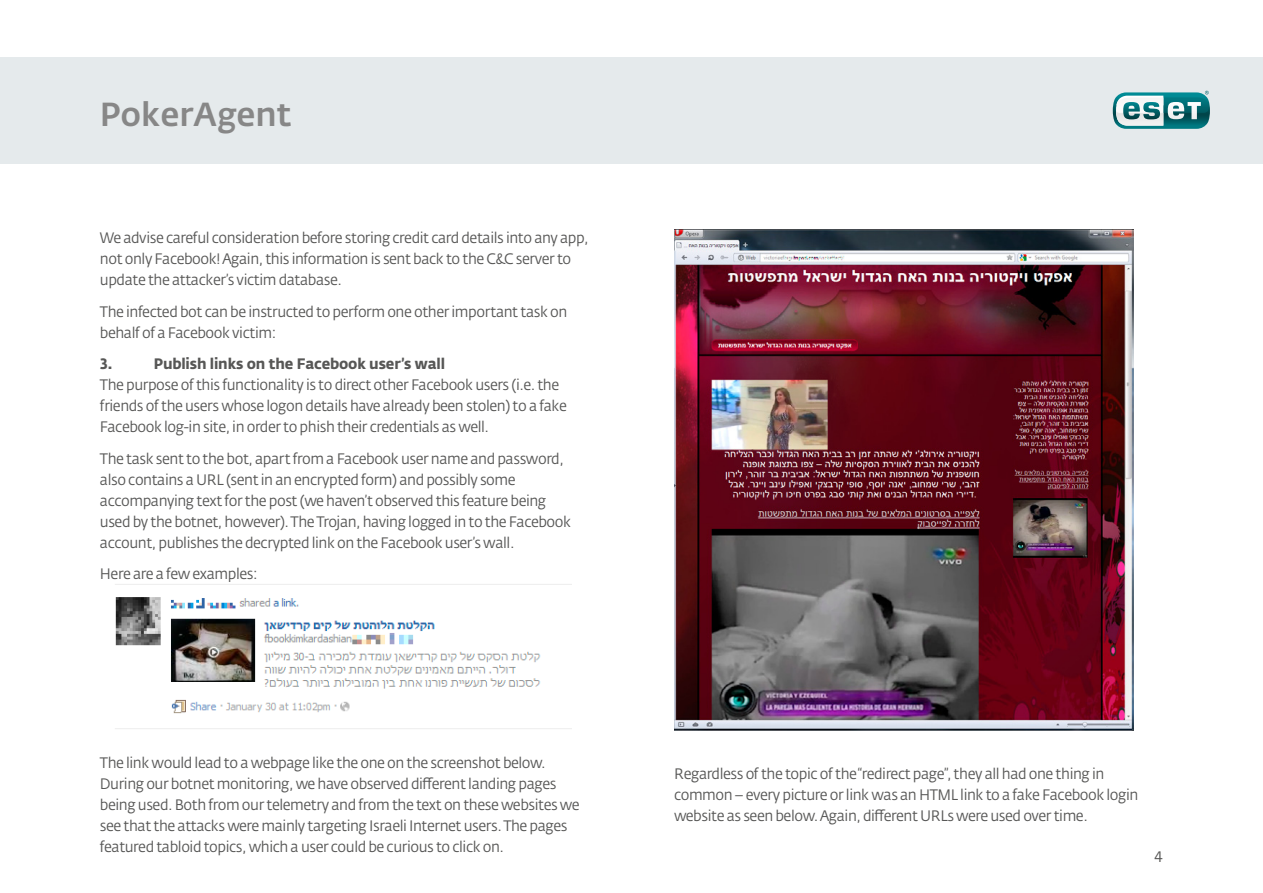
<style>
.page{position:relative;width:1263px;height:893px;background:#fff}
.page>*{position:absolute;margin:0;border:0;box-sizing:border-box;transform-origin:0 0}
.t1{font:500 33px "Fedra Sans Alt Pro";color:#878787}
.t2{font:15px/21px "Fedra Sans Alt Pro";letter-spacing:-.03em;color:#575756;scale:.96 1}
.t3{font:700 15px "Fedra Sans Alt Pro";letter-spacing:-.01em;color:#575756;scale:.96 1}
.t4{font:15px "Fedra Sans Alt Pro";letter-spacing:-.03em;color:#575756}
</style>
<div class="page">
<div style="left:0;top:57px;width:1263px;height:107px;background:#e5eaec"></div>
<svg style="left:1113px;top:91px;width:97px;height:38px"></svg>
<img style="left:115px;top:584px;width:457px;height:145px">
<img style="left:674px;top:229px;width:459px;height:501px">
<h1 class="t1" style="left:100px;top:94px;width:193px">PokerAgent</h1>
<p class="t2" style="left:100px;top:227px;width:511px">We advise careful consideration before storing credit card details into any app, not only Facebook! Again, this information is sent back to the C&amp;C server to update the attacker’s victim database.</p>
<p class="t2" style="left:100px;top:301px;width:488px">The infected bot can be instructed to perform one other important task on behalf of a Facebook victim:</p>
<p class="t3" style="left:100px;top:354px;width:15px">3.</p>
<p class="t3" style="left:154px;top:354px;width:305px">Publish links on the Facebook user’s wall</p>
<p class="t2" style="left:100px;top:374px;width:488px">The purpose of this functionality is to direct other Facebook users (i.e. the friends of the users whose logon details have already been stolen) to a fake<br>Facebook log-in site, in order to phish their credentials as well.</p>
<p class="t2" style="left:100px;top:448px;width:492px">The task sent to the bot, apart from a Facebook user name and password, also contains a URL (sent in an encrypted form) and possibly some accompanying text for the post (we haven’t observed this feature being used by the botnet, however). The Trojan, having logged in to the Facebook account, publishes the decrypted link on the Facebook user’s wall.</p>
<p class="t2" style="left:100px;top:563px;width:166px">Here are a few examples:</p>
<p class="t2" style="left:100px;top:752px;width:501px">The link would lead to a webpage like the one on the screenshot below.<br>During our botnet monitoring, we have observed different landing pages being used. Both from our telemetry and from the text on these websites we see that the attacks were mainly targeting Israeli Internet users. The pages featured tabloid topics, which a user could be curious to click on.</p>
<p class="t2" style="left:674px;top:763px;width:485px">Regardless of the topic of the “redirect page”, they all had one thing in common – every picture or link was an HTML link to a fake Facebook login website as seen below. Again, different URLs were used over time.</p>
<p class="t4" style="left:1154px;top:847px;width:10px">4</p>
</div>
